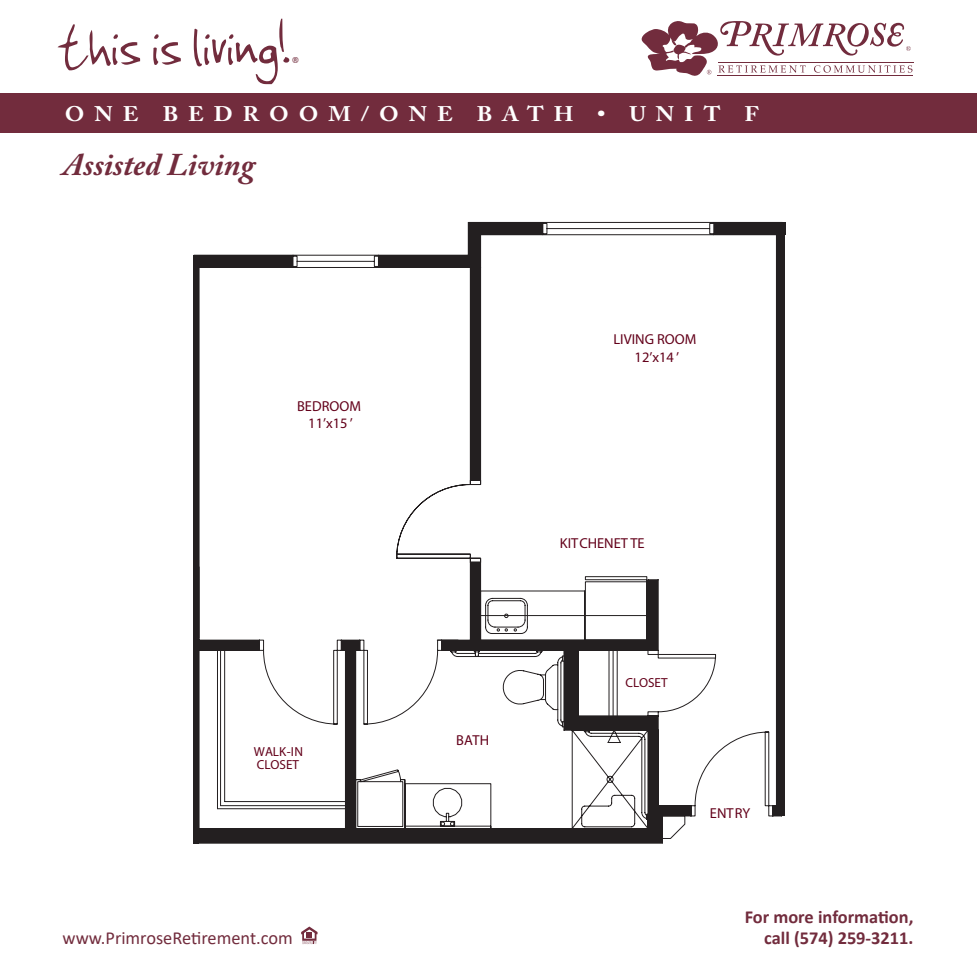
<style>
.page{position:relative;width:977px;height:977px;background:#fff}
.page>*{position:absolute;margin:0;border:0;box-sizing:border-box;transform-origin:0 0}
.t1{font:72.98px "Jenkinsv 20";color:#722c3d}
.t2{font:italic 700 31.5px "Adobe Caslon Pro";color:#722c3d}
.t3{font:700 21px "Adobe Caslon Pro";letter-spacing:.44em;color:#fff;scale:1.08 1}
.t4{font:700 18.38px "Calibri";color:#722c3d}
.t5{font:18.38px "Calibri";color:#722c3d}
.t6{font:300 15.92px "Calibri";color:#722c3d}
.t7{font:14.35px/17.3px "Myriad Pro";color:#63001a;text-align:center}
.t8{font:13.12px/13.1px "Myriad Pro";color:#63001a}
</style>
<div class="page">
<hr style="left:717px;top:75px;width:196px;height:1px;background:#722c3d">
<hr style="left:717px;top:62px;width:196px;height:1px;background:#722c3d">
<svg style="left:641px;top:21px;width:271px;height:55px"></svg>
<div style="left:0;top:94px;width:976px;height:39px;background:#722c3d"></div>
<svg style="left:301px;top:926px;width:16px;height:18px"></svg>
<svg style="left:193px;top:222px;width:589px;height:621px"></svg>
<div style="left:194px;top:255px;width:99px;height:12px;background:#231f20"></div>
<div style="left:378px;top:255px;width:102px;height:12px;background:#231f20"></div>
<div style="left:470px;top:255px;width:10px;height:225px;background:#231f20"></div>
<div style="left:468px;top:222px;width:12px;height:36px;background:#231f20"></div>
<div style="left:479px;top:222px;width:64px;height:13px;background:#231f20"></div>
<div style="left:713px;top:222px;width:72px;height:13px;background:#231f20"></div>
<div style="left:193px;top:255px;width:6px;height:588px;background:#231f20"></div>
<div style="left:199px;top:828px;width:463px;height:14px;background:#231f20"></div>
<div style="left:648px;top:816px;width:14px;height:14px;background:#231f20"></div>
<div style="left:648px;top:805px;width:43px;height:11px;background:#231f20"></div>
<div style="left:772px;top:805px;width:9px;height:11px;background:#231f20"></div>
<div style="left:564px;top:650px;width:14px;height:80px;background:#231f20"></div>
<div style="left:578px;top:716px;width:80px;height:14px;background:#231f20"></div>
<div style="left:648px;top:730px;width:10px;height:77px;background:#231f20"></div>
<div style="left:470px;top:562px;width:10px;height:88px;background:#231f20"></div>
<div style="left:441px;top:640px;width:207px;height:10px;background:#231f20"></div>
<div style="left:646px;top:579px;width:12px;height:71px;background:#231f20"></div>
<div style="left:199px;top:640px;width:60px;height:10px;background:#231f20"></div>
<div style="left:341px;top:640px;width:19px;height:10px;background:#231f20"></div>
<div style="left:345px;top:650px;width:11px;height:180px;background:#231f20"></div>
<div style="left:776px;top:222px;width:9px;height:594px;background:#231f20"></div>
<h1 class="t1" style="left:56px;top:6px;width:233px">this is living!</h1>
<p class="t6" style="left:291px;top:53px;width:10px">®</p>
<p class="t3" style="left:65px;top:102px;width:644px">ONE BEDROOM/ONE BATH • UNIT F</p>
<h2 class="t2" style="left:62px;top:145px;width:194px">Assisted Living</h2>
<p class="t7" style="left:297px;top:397px;width:65px">BEDROOM<br>11’x15 ’</p>
<p class="t8" style="left:254px;top:744px;width:51px">WALK-IN<br>CLOSET</p>
<p class="t7" style="left:456px;top:731px;width:34px">BATH</p>
<p class="t7" style="left:613px;top:330px;width:84px">LIVING ROOM<br>12’x14 ’</p>
<p class="t7" style="left:560px;top:534px;width:86px">KITCHENET TE</p>
<p class="t8" style="left:625px;top:676px;width:44px">CLOSET</p>
<p class="t7" style="left:710px;top:804px;width:42px">ENTRY</p>
<p class="t4" style="left:744px;top:904px;width:170px">For more information,</p>
<p class="t5" style="left:62px;top:925px;width:232px">www.PrimroseRetirement.com</p>
<p class="t4" style="left:764px;top:925px;width:151px">call (574) 259-3211.</p>
</div>
